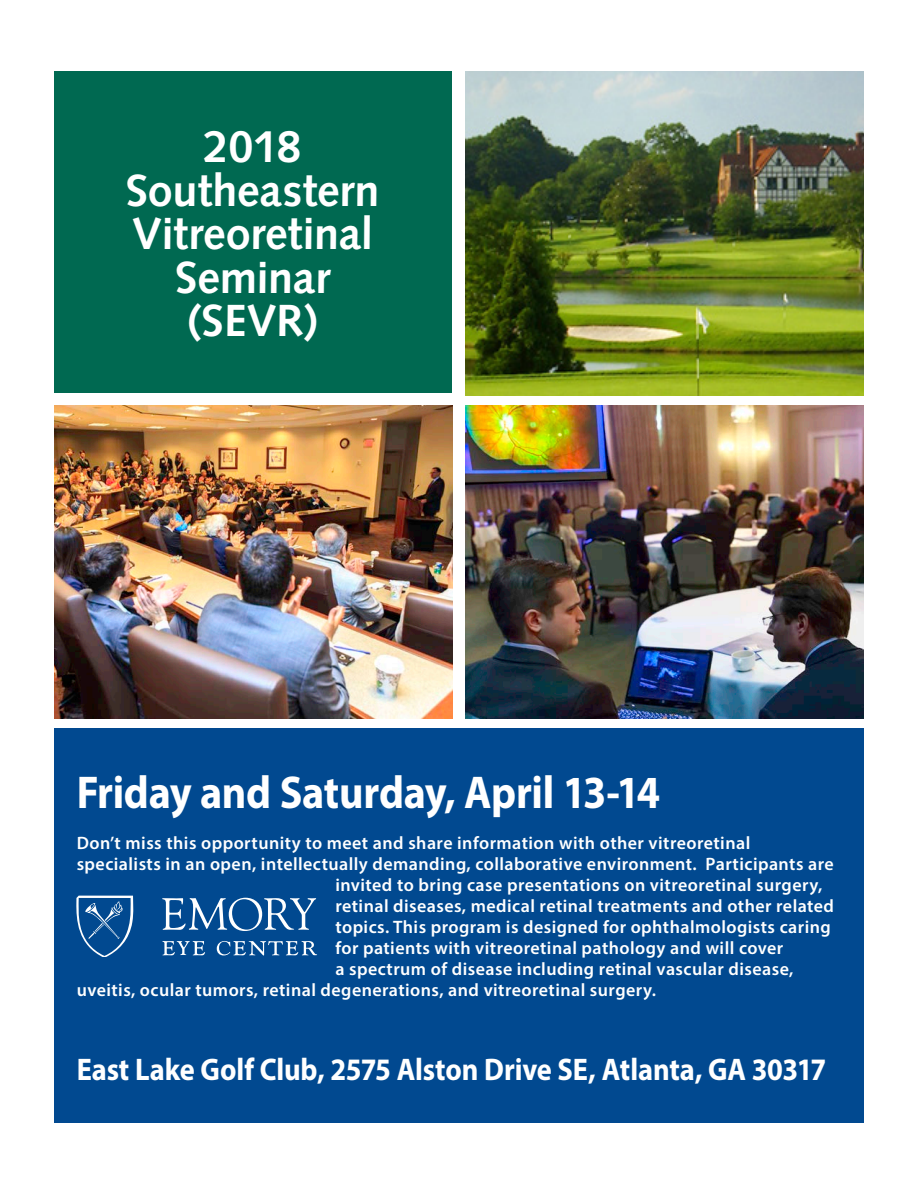
<style>
.page{position:relative;width:918px;height:1188px;background:#fff}
.page>*{position:absolute;margin:0;border:0;box-sizing:border-box;transform-origin:0 0}
.t1{font:700 46.2px "Myriad Pro";letter-spacing:-.01em;color:#fff;scale:.91 1}
.t2{font:700 45px/43.5px "Syntax LT Std";letter-spacing:-.005em;color:#fff;text-align:center}
.t3{font:700 31.35px "Myriad Pro";letter-spacing:-.005em;color:#fff;scale:.91 1}
.t4{font:600 18px "Myriad Pro";letter-spacing:.025em;color:#fff}
</style>
<div class="page">
<div style="left:54px;top:71px;width:398px;height:322px;background:#006951"></div>
<div style="left:54px;top:728px;width:809px;height:394px;background:#014990"></div>
<img style="left:466px;top:406px;width:397px;height:313px">
<img style="left:54px;top:406px;width:398px;height:313px">
<img style="left:466px;top:71px;width:397px;height:324px">
<svg style="left:162px;top:897px;width:154px;height:34px"></svg>
<svg style="left:77px;top:896px;width:57px;height:60px"></svg>
<svg style="left:217px;top:941px;width:100px;height:14px"></svg>
<svg style="left:162px;top:941px;width:43px;height:14px"></svg>
<h2 class="t2" style="left:126px;top:125px;width:255px">2018<br>Southeastern<br>Vitreoretinal<br>Seminar (SEVR)</h2>
<h1 class="t1" style="left:77px;top:762px;width:643px">Friday and Saturday, April 13-14</h1>
<p class="t4" style="left:77px;top:832px;width:675px">Don’t miss this opportunity to meet and share information with other vitreoretinal</p>
<p class="t4" style="left:77px;top:853px;width:759px">specialists in an open, intellectually demanding, collaborative environment. Participants are</p>
<p class="t4" style="left:335px;top:874px;width:488px">invited to bring case presentations on vitreoretinal surgery,</p>
<p class="t4" style="left:335px;top:895px;width:500px">retinal diseases, medical retinal treatments and other related</p>
<p class="t4" style="left:335px;top:916px;width:497px">topics. This program is designed for ophthalmologists caring</p>
<p class="t4" style="left:335px;top:937px;width:449px">for patients with vitreoretinal pathology and will cover</p>
<p class="t4" style="left:335px;top:958px;width:460px">a spectrum of disease including retinal vascular disease,</p>
<p class="t4" style="left:77px;top:979px;width:581px">uveitis, ocular tumors, retinal degenerations, and vitreoretinal surgery.</p>
<h3 class="t3" style="left:77px;top:1049px;width:825px">East Lake Golf Club, 2575 Alston Drive SE, Atlanta, GA 30317</h3>
</div>
